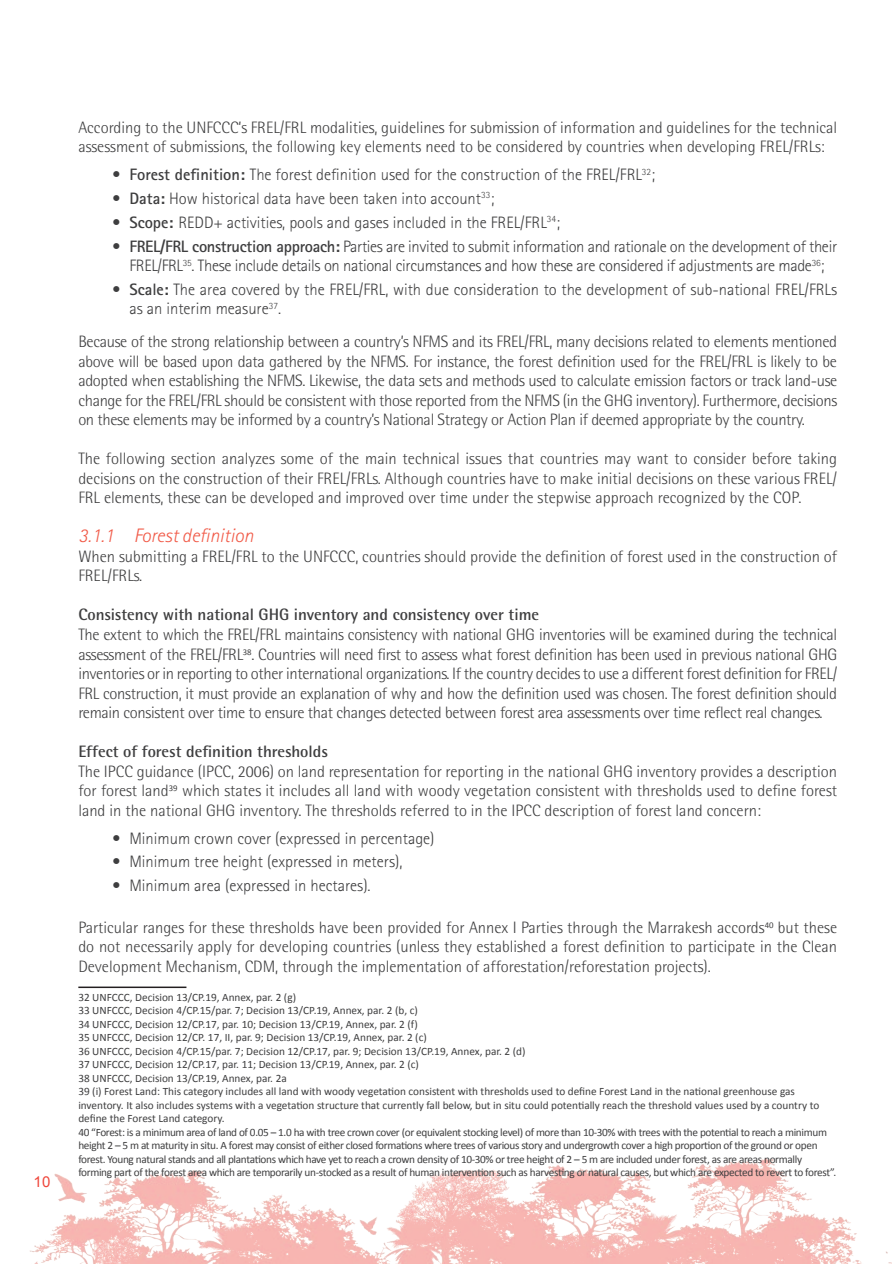
<style>
.page{position:relative;width:893px;height:1264px;background:#fff}
.page>*{position:absolute;margin:0;border:0;box-sizing:border-box;transform-origin:0 0}
.t1{font:italic 300 19.5px "Rotis Sans Serif";color:#f15b49}
.t2{font:300 16.5px/19.5px "Rotis Semi Sans";color:#3e3e3f;text-align:justify}
.t3{font:300 16.5px/19.5px "Rotis Sans Serif";color:#3e3e3f}
.t4{font:300 16.5px/19.5px "Rotis Sans Serif";letter-spacing:-.02em;color:#3e3e3f;text-align:center}
.t5{font:700 16.5px "Rotis Semi Sans";color:#3e3e3f}
.t6{font:15px "Arial";color:#ef463b}
.t7{font:11.25px/13.5px "Calibri";letter-spacing:-.015em;color:#3e3e3f}
.s1{font-weight:700}
</style>
<div class="page">
<img style="left:30px;top:1158px;width:859px;height:105px">
<hr style="left:78px;top:986px;width:108px;height:2px;background:#231f20">
<p class="t6" style="left:34px;top:1172px;width:18px">10</p>
<p class="t2" style="left:78px;top:117px;width:760px">According to the UNFCCC’s FREL/FRL modalities, guidelines for submission of information and guidelines for the technical assessment of submissions, the following key elements need to be considered by countries when developing FREL/FRLs:</p>
<p class="t3" style="left:112px;top:165px;width:544px">• <span class="s1">Forest definition:</span> The forest definition used for the construction of the FREL/FRL<sup>32</sup>;</p>
<p class="t3" style="left:112px;top:189px;width:383px">• <span class="s1">Data:</span> How historical data have been taken into account<sup>33</sup>;</p>
<p class="t3" style="left:112px;top:212px;width:449px">• <span class="s1">Scope:</span> REDD+ activities, pools and gases included in the FREL/FRL<sup>34</sup>;</p>
<p class="t4" style="left:112px;top:236px;width:726px">• <span class="s1">FREL/FRL construction approach:</span> Parties are invited to submit information and rationale on the development of their<br>FREL/FRL<sup>35</sup>. These include details on national circumstances and how these are considered if adjustments are made<sup>36</sup>;</p>
<p class="t3" style="left:129px;top:279px;width:709px;text-indent:-17px">• <span class="s1">Scale:</span> The area covered by the FREL/FRL, with due consideration to the development of sub-national FREL/FRLs as an interim measure<sup>37</sup>.</p>
<p class="t2" style="left:78px;top:332px;width:760px">Because of the strong relationship between a country’s NFMS and its FREL/FRL, many decisions related to elements mentioned above will be based upon data gathered by the NFMS. For instance, the forest definition used for the FREL/FRL is likely to be adopted when establishing the NFMS. Likewise, the data sets and methods used to calculate emission factors or track land-use change for the FREL/FRL should be consistent with those reported from the NFMS (in the GHG inventory). Furthermore, decisions on these elements may be informed by a country’s National Strategy or Action Plan if deemed appropriate by the country.</p>
<p class="t2" style="left:78px;top:449px;width:760px">The following section analyzes some of the main technical issues that countries may want to consider before taking decisions on the construction of their FREL/FRLs. Although countries have to make initial decisions on these various FREL/ FRL elements, these can be developed and improved over time under the stepwise approach recognized by the COP.</p>
<p class="t1" style="left:78px;top:524px;width:176px">3.1.1 Forest definition</p>
<p class="t2" style="left:78px;top:546px;width:760px">When submitting a FREL/FRL to the UNFCCC, countries should provide the definition of forest used in the construction of<br>FREL/FRLs.</p>
<p class="t5" style="left:78px;top:604px;width:462px">Consistency with national GHG inventory and consistency over time</p>
<p class="t2" style="left:78px;top:624px;width:760px">The extent to which the FREL/FRL maintains consistency with national GHG inventories will be examined during the technical assessment of the FREL/FRL<sup>38</sup>. Countries will need first to assess what forest definition has been used in previous national GHG inventories or in reporting to other international organizations. If the country decides to use a different forest definition for FREL/ FRL construction, it must provide an explanation of why and how the definition used was chosen. The forest definition should remain consistent over time to ensure that changes detected between forest area assessments over time reflect real changes.</p>
<p class="t5" style="left:78px;top:741px;width:251px">Effect of forest definition thresholds</p>
<p class="t2" style="left:78px;top:761px;width:760px">The IPCC guidance (IPCC, 2006) on land representation for reporting in the national GHG inventory provides a description for forest land<sup>39</sup> which states it includes all land with woody vegetation consistent with thresholds used to define forest land in the national GHG inventory. The thresholds referred to in the IPCC description of forest land concern:</p>
<p class="t3" style="left:112px;top:828px;width:323px">• Minimum crown cover (expressed in percentage)</p>
<p class="t3" style="left:112px;top:852px;width:291px">• Minimum tree height (expressed in meters),</p>
<p class="t3" style="left:112px;top:875px;width:260px">• Minimum area (expressed in hectares).</p>
<p class="t2" style="left:78px;top:917px;width:760px">Particular ranges for these thresholds have been provided for Annex I Parties through the Marrakesh accords<sup>40</sup> but these do not necessarily apply for developing countries (unless they established a forest definition to participate in the Clean Development Mechanism, CDM, through the implementation of afforestation/reforestation projects).</p>
<p class="t7" style="left:78px;top:989px;width:759px">32 UNFCCC, Decision 13/CP.19, Annex, par. 2 (g)<br>33 UNFCCC, Decision 4/CP.15/par. 7; Decision 13/CP.19, Annex, par. 2 (b, c)<br>34 UNFCCC, Decision 12/CP.17, par. 10; Decision 13/CP.19, Annex, par. 2 (f)<br>35 UNFCCC, Decision 12/CP. 17, II, par. 9; Decision 13/CP.19, Annex, par. 2 (c)<br>36 UNFCCC, Decision 4/CP.15/par. 7; Decision 12/CP.17, par. 9; Decision 13/CP.19, Annex, par. 2 (d)<br>37 UNFCCC, Decision 12/CP.17, par. 11; Decision 13/CP.19, Annex, par. 2 (c)<br>38 UNFCCC, Decision 13/CP.19, Annex, par. 2a<br>39 (i) Forest Land: This category includes all land with woody vegetation consistent with thresholds used to define Forest Land in the national greenhouse gas inventory. It also includes systems with a vegetation structure that currently fall below, but in situ could potentially reach the threshold values used by a country to define the Forest Land category.<br>40 “Forest: is a minimum area of land of 0.05 – 1.0 ha with tree crown cover (or equivalent stocking level) of more than 10-30% with trees with the potential to reach a minimum height 2 – 5 m at maturity in situ. A forest may consist of either closed formations where trees of various story and undergrowth cover a high proportion of the ground or open forest. Young natural stands and all plantations which have yet to reach a crown density of 10-30% or tree height of 2 – 5 m are included under forest, as are areas normally forming part of the forest area which are temporarily un-stocked as a result of human intervention such as harvesting or natural causes, but which are expected to revert to forest”.</p>
</div>
